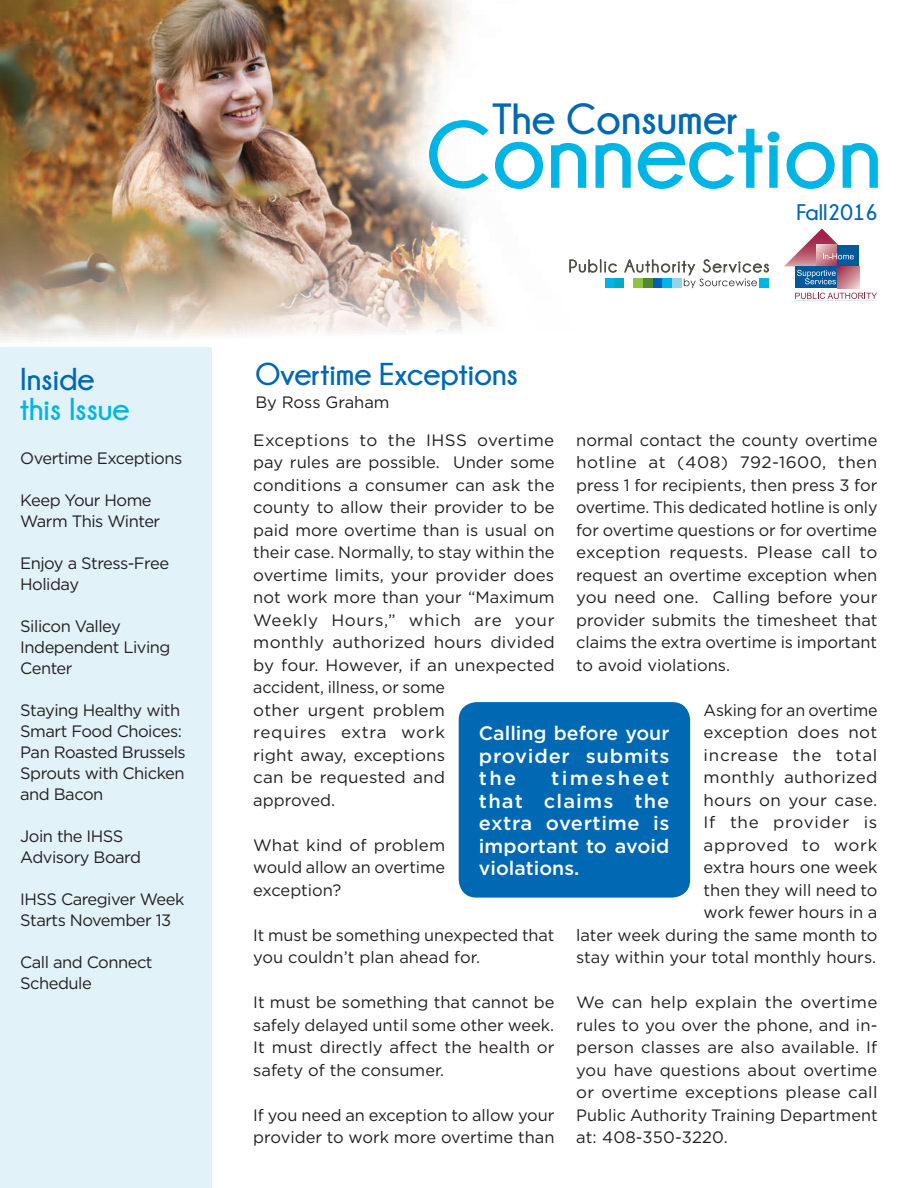
<style>
.page{position:relative;width:918px;height:1188px;background:#fff}
.page>*{position:absolute;margin:0;border:0;box-sizing:border-box;transform-origin:0 0}
.t1{font:700 95.25px "Champagne&Limousines";color:#00b5e6}
.t2{font:700 43.5px "Champagne&Limousines";color:#0168b3}
.Page_title__Blue{font:700 31.5px "Champagne&Limousines";color:#0168b3}
.Page_title__Green{font:700 31.5px "Champagne&Limousines";color:#00b5e6}
.Page_title__Green-2{font:700 31.5px "Champagne&Limousines";color:#0168b3}
.t3{font:700 22.5px "Champagne&Limousines";color:#0168b3}
.main_text{font:500 19.5px/22.5px "Gotham";letter-spacing:.005em;color:#fff;text-align:justify}
.main_text-2{font:16.5px/22.5px "Gotham";color:#231f20}
.main_text-3{font:16.5px/21px "Gotham";letter-spacing:-.03em;color:#231f20}
.author{font:16.5px "Gotham";color:#231f20}
</style>
<div class="page">
<img style="left:0;top:0;width:877px;height:348px">
<svg style="left:569px;top:259px;width:48px;height:14px"></svg>
<svg style="left:624px;top:259px;width:145px;height:29px"></svg>
<div style="left:759px;top:279px;width:10px;height:9px;background:#00b5e6"></div>
<div style="left:672px;top:279px;width:10px;height:9px;background:#91d5ea"></div>
<div style="left:605px;top:279px;width:9px;height:9px;background:#00b5e6"></div>
<div style="left:614px;top:279px;width:10px;height:9px;background:#00acc8"></div>
<div style="left:634px;top:279px;width:9px;height:9px;background:#8bc63e"></div>
<div style="left:643px;top:279px;width:10px;height:9px;background:#548a2e"></div>
<div style="left:653px;top:279px;width:9px;height:9px;background:#005fb9"></div>
<div style="left:662px;top:279px;width:10px;height:9px;background:#00b5e6"></div>
<div style="left:795px;top:266px;width:43px;height:22px;background:#00599b"></div>
<svg style="left:838px;top:284px;width:21px;height:4px"></svg>
<svg style="left:784px;top:228px;width:76px;height:56px"></svg>
<svg style="left:795px;top:293px;width:82px;height:6px"></svg>
<div style="left:0;top:348px;width:211px;height:840px;background:#e2f2f9"></div>
<div style="left:459px;top:702px;width:231px;height:196px;background:#0168b3;border-radius:18px"></div>
<p class="Page_title__Green-2" style="left:20px;top:362px;width:76px">Inside</p>
<p class="Page_title__Green" style="left:20px;top:392px;width:111px">this Issue</p>
<p class="main_text-3" style="left:20px;top:447px;width:164px">Overtime Exceptions</p>
<p class="main_text-3" style="left:20px;top:489px;width:142px">Keep Your Home<br>Warm This Winter</p>
<p class="main_text-3" style="left:20px;top:552px;width:150px">Enjoy a Stress-Free<br>Holiday</p>
<p class="main_text-3" style="left:20px;top:615px;width:152px">Silicon Valley<br>Independent Living<br>Center</p>
<p class="main_text-3" style="left:20px;top:699px;width:167px">Staying Healthy with<br>Smart Food Choices:<br>Pan Roasted Brussels<br>Sprouts with Chicken and Bacon</p>
<p class="main_text-3" style="left:20px;top:825px;width:122px">Join the IHSS<br>Advisory Board</p>
<p class="main_text-3" style="left:20px;top:888px;width:166px">IHSS Caregiver Week<br>Starts November 13</p>
<p class="main_text-3" style="left:20px;top:951px;width:134px">Call and Connect<br>Schedule</p>
<p class="t2" style="left:492px;top:95px;width:248px">The Consumer</p>
<p class="t1" style="left:426px;top:102px;width:458px">Connection</p>
<p class="Page_title__Blue" style="left:255px;top:357px;width:264px">Overtime Exceptions</p>
<p class="author" style="left:255px;top:391px;width:136px">By Ross Graham</p>
<p class="t3" style="left:797px;top:200px;width:83px">Fall2016</p>
<p class="main_text-2" style="left:253px;top:428px;width:303px">Exceptions to the IHSS overtime pay rules are possible. Under some conditions a consumer can ask the county to allow their provider to be paid more overtime than is usual on their case. Normally, to stay within the overtime limits, your provider does not work more than your “Maximum<br>Weekly Hours,” which are your monthly authorized hours divided by four. However, if an unexpected accident, illness, or some<br>other urgent problem<br>requires extra work<br>right away, exceptions<br>can be requested and<br>approved.</p>
<p class="main_text-2" style="left:253px;top:833px;width:193px;text-align:justify">What kind of problem would allow an overtime exception?</p>
<p class="main_text-2" style="left:253px;top:923px;width:303px">It must be something unexpected that you couldn’t plan ahead for.</p>
<p class="main_text-2" style="left:253px;top:991px;width:303px">It must be something that cannot be safely delayed until some other week.</p>
<p class="main_text-2" style="left:253px;top:1036px;width:303px">It must directly affect the health or safety of the consumer.</p>
<p class="main_text-2" style="left:253px;top:1103px;width:303px">If you need an exception to allow your provider to work more overtime than</p>
<p class="main_text-2" style="left:576px;top:428px;width:303px;text-align:justify">normal contact the county overtime hotline at (408) 792-1600, then press 1 for recipients, then press 3 for overtime. This dedicated hotline is only for overtime questions or for overtime exception requests. Please call to request an overtime exception when you need one. Calling before your provider submits the timesheet that claims the extra overtime is important to avoid violations.</p>
<p class="main_text-2" style="left:576px;top:698px;width:303px;text-align:right">Asking for an overtime<br>exception does not<br>increase the total<br>monthly authorized<br>hours on your case.<br>If the provider is<br>approved to work<br>extra hours one week<br>then they will need to<br>work fewer hours in a<br>later week during the same month to stay within your total monthly hours.</p>
<p class="main_text-2" style="left:576px;top:991px;width:303px;text-align:justify">We can help explain the overtime rules to you over the phone, and in&shy;person classes are also available. If you have questions about overtime or overtime exceptions please call Public Authority Training Department at: 408-350-3220.</p>
<p class="main_text" style="left:479px;top:722px;width:192px">Calling before your provider submits the</p>
<p class="main_text" style="left:479px;top:767px;width:192px;text-indent:72px">timesheet that claims the extra overtime is important to avoid violations.</p>
</div>
